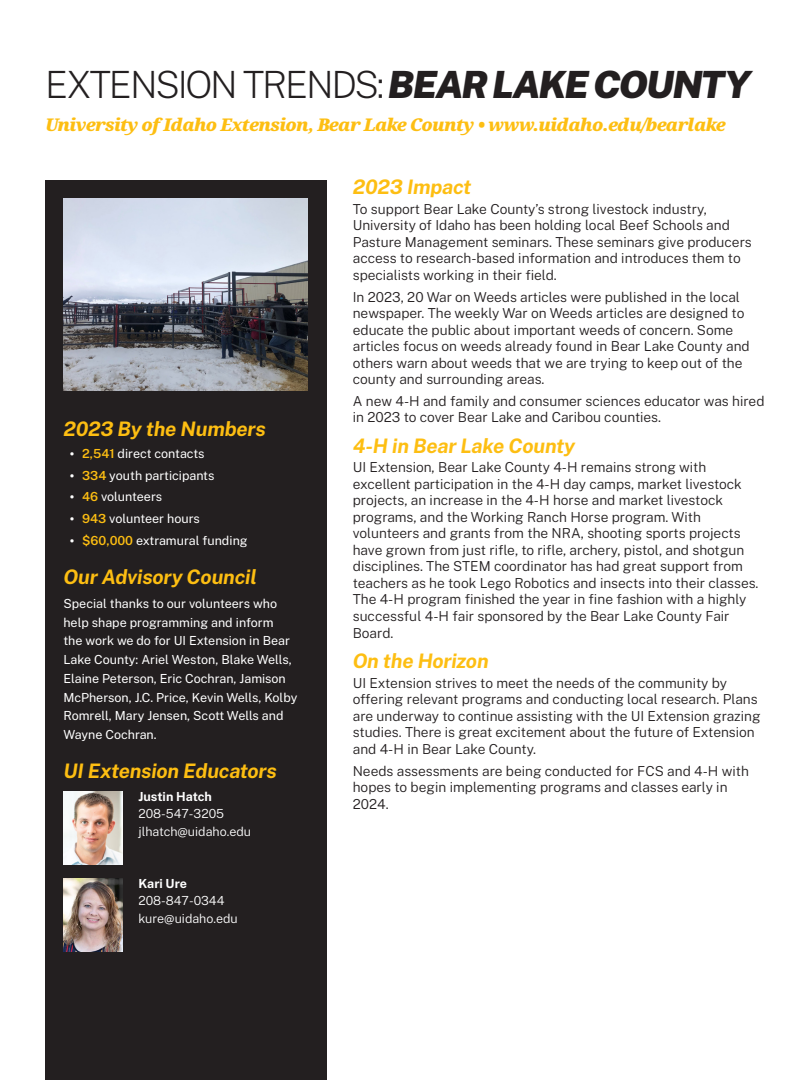
<style>
.page{position:relative;width:810px;height:1080px;background:#fff}
.page>*{position:absolute;margin:0;border:0;box-sizing:border-box;transform-origin:0 0}
.Fact_Heading{font:200 37.5px "Public Sans";letter-spacing:-.06em;color:#231f20}
.Fact_Heading-2{font:italic 700 20px "Public Sans";letter-spacing:-.01em;color:#fdbe12}
.Fact_Heading-3{font:italic 900 17.5px "Noto Serif";letter-spacing:-.04em;color:#fdbe12}
.Fact_Heading-4{font:300 13.75px/16.5px "Public Sans";color:#231f20}
.Fact_Heading-5{font:12.5px/18.8px "Public Sans";color:#fff}
.Fact_Heading-6{font:300 12.5px/17.5px "Public Sans";color:#fff}
.s1{font-weight:900;font-style:italic}
.s2{font-family:"Ringside"}
.s3{font-weight:600;color:#fdbe12}
.s4{font-weight:700}
</style>
<div class="page">
<div style="left:45px;top:180px;width:281px;height:900px;background:#231f20"></div>
<img style="left:63px;top:199px;width:245px;height:192px">
<img style="left:63px;top:792px;width:60px;height:73px">
<img style="left:63px;top:879px;width:60px;height:72px">
<p class="Fact_Heading" style="left:45px;top:59px;width:708px">EXTENSION TRENDS:<span class="s1">BEAR LAKE COUNTY</span></p>
<p class="Fact_Heading-3" style="left:45px;top:112px;width:682px">University of Idaho Extension, Bear Lake County • www.uidaho.edu/bearlake</p>
<p class="Fact_Heading-2" style="left:63px;top:416px;width:204px">2023 By the Numbers</p>
<p class="Fact_Heading-5" style="left:70px;top:444px;width:136px"><span class="s2">•</span> <span class="s3">2,541</span> direct contacts</p>
<p class="Fact_Heading-5" style="left:70px;top:466px;width:146px"><span class="s2">•</span> <span class="s3">334</span> youth participants</p>
<p class="Fact_Heading-5" style="left:70px;top:487px;width:94px"><span class="s2">•</span> <span class="s3">46</span> volunteers</p>
<p class="Fact_Heading-5" style="left:70px;top:509px;width:132px"><span class="s2">•</span> <span class="s3">943</span> volunteer hours</p>
<p class="Fact_Heading-5" style="left:70px;top:530px;width:179px"><span class="s2">•</span> <span class="s3">$60,000</span> extramural funding</p>
<p class="Fact_Heading-2" style="left:63px;top:563px;width:195px">Our Advisory Council</p>
<p class="Fact_Heading-5" style="left:63px;top:594px;width:235px">Special thanks to our volunteers who help shape programming and inform<br>the work we do for UI Extension in Bear Lake County: Ariel Weston, Blake Wells, Elaine Peterson, Eric Cochran, Jamison McPherson, J.C. Price, Kevin Wells, Kolby Romrell, Mary Jensen, Scott Wells and Wayne Cochran.</p>
<p class="Fact_Heading-2" style="left:63px;top:758px;width:215px">UI Extension Educators</p>
<p class="Fact_Heading-6" style="left:138px;top:787px;width:114px"><span class="s4">Justin Hatch<br></span>208-547-3205 jlhatch@uidaho.edu</p>
<p class="Fact_Heading-6" style="left:138px;top:874px;width:101px"><span class="s4">Kari Ure<br></span>208-847-0344 kure@uidaho.edu</p>
<p class="Fact_Heading-2" style="left:353px;top:174px;width:120px">2023 Impact</p>
<p class="Fact_Heading-4" style="left:353px;top:200px;width:401px">To support Bear Lake County’s strong livestock industry, University of Idaho has been holding local Beef Schools and Pasture Management seminars. These seminars give producers access to research-based information and introduces them to specialists working in their field.</p>
<p class="Fact_Heading-4" style="left:353px;top:288px;width:398px">In 2023, 20 War on Weeds articles were published in the local newspaper. The weekly War on Weeds articles are designed to educate the public about important weeds of concern. Some articles focus on weeds already found in Bear Lake County and others warn about weeds that we are trying to keep out of the county and surrounding areas.</p>
<p class="Fact_Heading-4" style="left:353px;top:392px;width:413px">A new 4-H and family and consumer sciences educator was hired in 2023 to cover Bear Lake and Caribou counties.</p>
<p class="Fact_Heading-2" style="left:353px;top:433px;width:224px">4-H in Bear Lake County</p>
<p class="Fact_Heading-4" style="left:353px;top:458px;width:407px">UI Extension, Bear Lake County 4-H remains strong with excellent participation in the 4-H day camps, market livestock projects, an increase in the 4-H horse and market livestock programs, and the Working Ranch Horse program. With volunteers and grants from the NRA, shooting sports projects have grown from just rifle, to rifle, archery, pistol, and shotgun disciplines. The STEM coordinator has had great support from teachers as he took Lego Robotics and insects into their classes.<br>The 4-H program finished the year in fine fashion with a highly successful 4-H fair sponsored by the Bear Lake County Fair Board.</p>
<p class="Fact_Heading-2" style="left:353px;top:648px;width:137px">On the Horizon</p>
<p class="Fact_Heading-4" style="left:353px;top:674px;width:409px">UI Extension strives to meet the needs of the community by offering relevant programs and conducting local research. Plans are underway to continue assisting with the UI Extension grazing studies. There is great excitement about the future of Extension and 4-H in Bear Lake County.</p>
<p class="Fact_Heading-4" style="left:353px;top:762px;width:398px">Needs assessments are being conducted for FCS and 4-H with hopes to begin implementing programs and classes early in<br>2024.</p>
</div>
